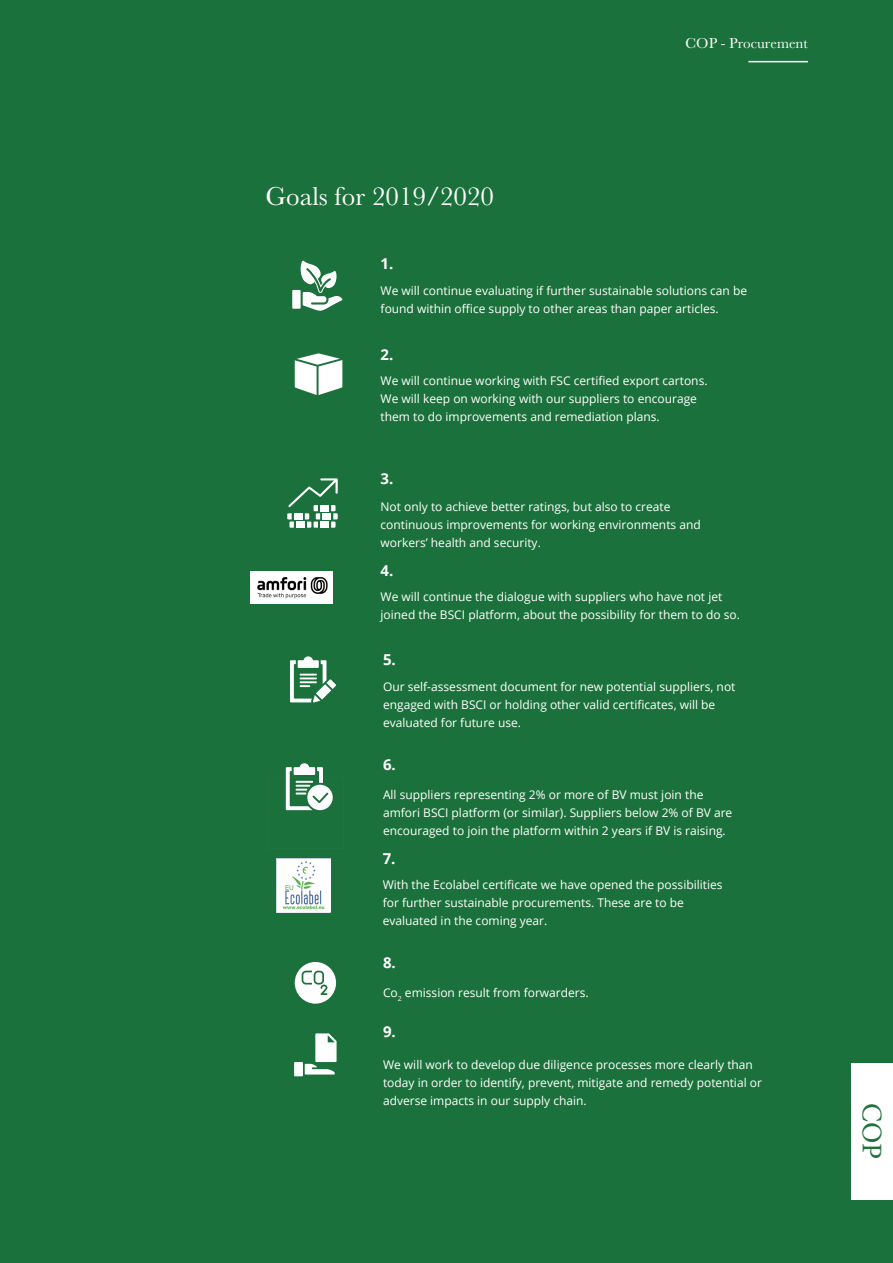
<style>
.page{position:relative;width:893px;height:1263px;background:#1b713b}
.page>*{position:absolute;margin:0;border:0;box-sizing:border-box;transform-origin:0 0}
.t1{font:28.5px "Minion Pro";color:#21733c}
.Info_headline{font:27px "Baskerville";color:#fff}
.Underrubrik{font:700 15px "Open Sans";color:#fff}
.Info_headline-2{font:15px "Baskerville";color:#fff}
.Tagline{font:12px/18px "Open Sans";color:#fff}
</style>
<div class="page">
<div style="left:851px;top:1063px;width:42px;height:136px;background:#fff"></div>
<hr style="left:748px;top:61px;width:60px;height:1px;background:#fff">
<div style="left:292px;top:290px;width:9px;height:19px;background:#fff"></div>
<svg style="left:299px;top:261px;width:43px;height:50px"></svg>
<img style="left:250px;top:571px;width:83px;height:33px">
<svg style="left:287px;top:478px;width:51px;height:50px"></svg>
<svg style="left:295px;top:962px;width:41px;height:42px"></svg>
<svg style="left:295px;top:353px;width:47px;height:42px"></svg>
<svg style="left:286px;top:763px;width:47px;height:47px"></svg>
<svg style="left:290px;top:656px;width:46px;height:46px"></svg>
<svg style="left:305px;top:1033px;width:32px;height:41px"></svg>
<div style="left:294px;top:1062px;width:9px;height:14px;background:#fff"></div>
<img style="left:276px;top:858px;width:54px;height:54px">
<p class="Info_headline-2" style="left:685px;top:35px;width:124px">COP - Procurement</p>
<p class="Info_headline" style="left:265px;top:181px;width:230px">Goals for 2019/2020</p>
<p class="Underrubrik" style="left:381px;top:253px;width:14px">1.</p>
<p class="Tagline" style="left:381px;top:281px;width:368px">We will continue evaluating if further sustainable solutions can be found within office supply to other areas than paper articles.</p>
<p class="Underrubrik" style="left:381px;top:344px;width:14px">2.</p>
<p class="Tagline" style="left:381px;top:371px;width:328px">We will continue working with FSC certified export cartons.<br>We will keep on working with our suppliers to encourage them to do improvements and remediation plans.</p>
<p class="Underrubrik" style="left:381px;top:467px;width:14px">3.</p>
<p class="Tagline" style="left:381px;top:497px;width:322px">Not only to achieve better ratings, but also to create continuous improvements for working environments and workers’ health and security.</p>
<p class="Underrubrik" style="left:381px;top:559px;width:14px">4.</p>
<p class="Tagline" style="left:381px;top:587px;width:361px">We will continue the dialogue with suppliers who have not jet joined the BSCI platform, about the possibility for them to do so.</p>
<p class="Underrubrik" style="left:383px;top:649px;width:14px">5.</p>
<p class="Tagline" style="left:383px;top:677px;width:354px">Our self-assessment document for new potential suppliers, not engaged with BSCI or holding other valid certificates, will be evaluated for future use.</p>
<p class="Underrubrik" style="left:383px;top:754px;width:14px">6.</p>
<p class="Tagline" style="left:383px;top:785px;width:351px">All suppliers representing 2% or more of BV must join the amfori BSCI platform (or similar). Suppliers below 2% of BV are encouraged to join the platform within 2 years if BV is raising.</p>
<p class="Underrubrik" style="left:383px;top:848px;width:14px">7.</p>
<p class="Tagline" style="left:383px;top:875px;width:341px">With the Ecolabel certificate we have opened the possibilities for further sustainable procurements. These are to be evaluated in the coming year.</p>
<p class="Underrubrik" style="left:383px;top:952px;width:14px">8.</p>
<p class="Tagline" style="left:383px;top:983px;width:207px">Co<sub>2</sub> emission result from forwarders.</p>
<p class="Underrubrik" style="left:383px;top:1021px;width:14px">9.</p>
<p class="Tagline" style="left:383px;top:1055px;width:380px">We will work to develop due diligence processes more clearly than today in order to identify, prevent, mitigate and remedy potential or adverse impacts in our supply chain.</p>
<p class="t1" style="left:891px;top:1103px;width:58px;rotate:90deg">COP</p>
</div>
